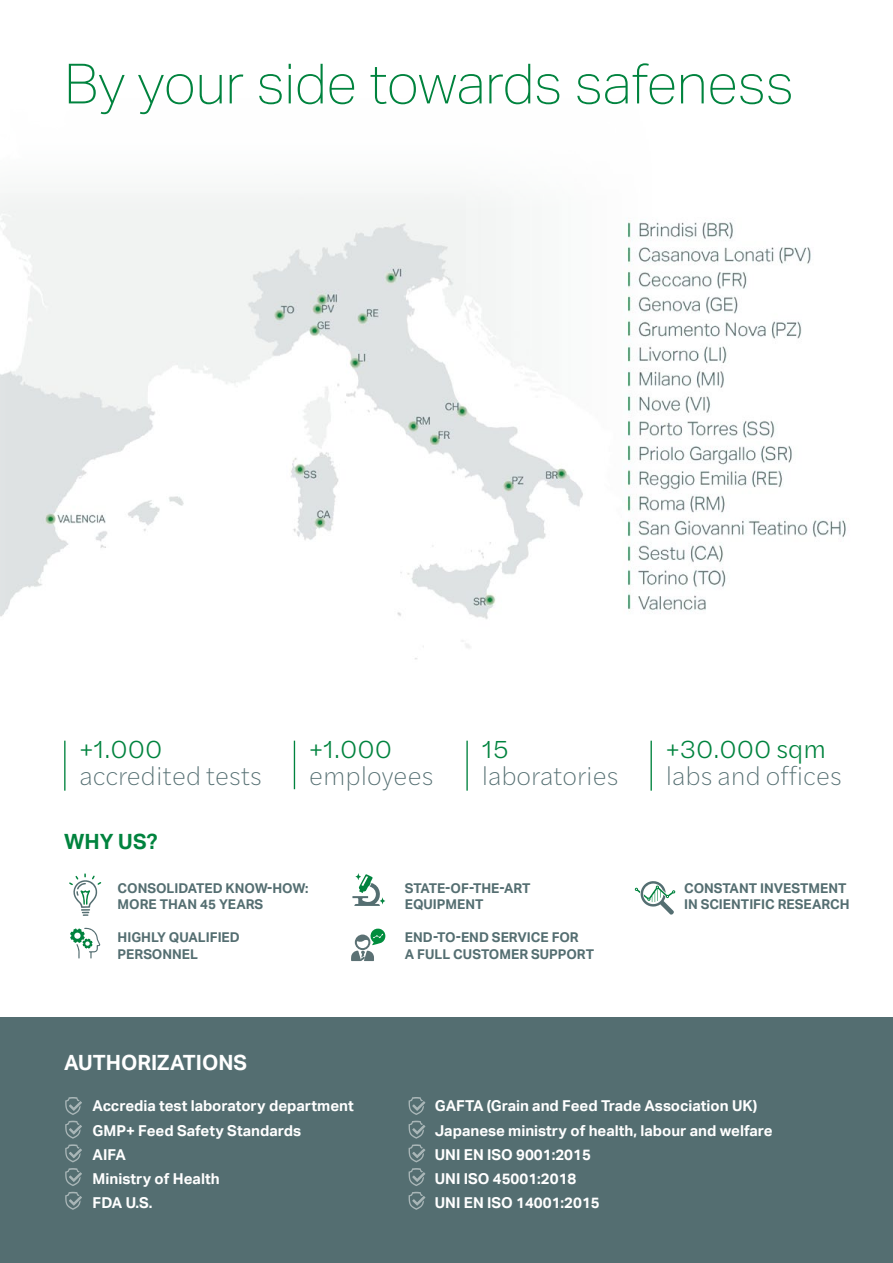
<style>
.page{position:relative;width:893px;height:1263px;background:#fff}
.page>*{position:absolute;margin:0;border:0;box-sizing:border-box;transform-origin:0 0}
.t1{font:100 55.5px "Aktiv Grotesk";color:#00833e}
.t2{font:200 25.95px "Halyard Text";color:#546e71}
.t3{font:300 25.95px "Halyard Text";color:#00833e}
.t4{font:700 21px "Aktiv Grotesk";color:#fff}
.t5{font:700 21px "Aktiv Grotesk";color:#00833e}
.t6{font:700 15px/24.2px "Aktiv Grotesk";color:#fff}
.t7{font:700 13.5px/16.2px "Aktiv Grotesk";color:#546e71}
</style>
<div class="page">
<img style="left:0;top:193px;width:846px;height:467px">
<div style="left:0;top:1018px;width:893px;height:245px;background:#546e71"></div>
<svg style="left:70px;top:928px;width:31px;height:30px"></svg>
<svg style="left:65px;top:1168px;width:17px;height:18px"></svg>
<svg style="left:409px;top:1168px;width:16px;height:18px"></svg>
<svg style="left:65px;top:1192px;width:17px;height:18px"></svg>
<svg style="left:409px;top:1192px;width:16px;height:18px"></svg>
<svg style="left:65px;top:1097px;width:17px;height:18px"></svg>
<svg style="left:409px;top:1097px;width:16px;height:18px"></svg>
<svg style="left:65px;top:1121px;width:17px;height:41px"></svg>
<svg style="left:409px;top:1121px;width:16px;height:41px"></svg>
<svg style="left:352px;top:873px;width:33px;height:33px"></svg>
<svg style="left:69px;top:873px;width:32px;height:43px"></svg>
<svg style="left:635px;top:881px;width:40px;height:34px"></svg>
<svg style="left:351px;top:928px;width:34px;height:33px"></svg>
<hr style="left:294px;top:741px;width:1px;height:48px;background:#00833e">
<hr style="left:64px;top:741px;width:2px;height:50px;background:#00833e">
<hr style="left:650px;top:741px;width:2px;height:50px;background:#00833e">
<hr style="left:466px;top:741px;width:2px;height:50px;background:#00833e">
<h1 class="t1" style="left:64px;top:53px;width:731px">By your side towards safeness</h1>
<h2 class="t3" style="left:79px;top:730px;width:84px">+1.000</h2>
<h2 class="t2" style="left:79px;top:758px;width:184px">accredited tests</h2>
<h2 class="t3" style="left:309px;top:730px;width:84px">+1.000</h2>
<h2 class="t2" style="left:309px;top:758px;width:126px">employees</h2>
<h2 class="t3" style="left:482px;top:730px;width:28px">15</h2>
<h2 class="t2" style="left:482px;top:758px;width:138px">laboratories</h2>
<h3 class="t5" style="left:64px;top:829px;width:95px">WHY US?</h3>
<p class="t7" style="left:118px;top:880px;width:192px">CONSOLIDATED KNOW-HOW:<br>MORE THAN 45 YEARS</p>
<p class="t7" style="left:118px;top:930px;width:124px">HIGHLY QUALIFIED<br>PERSONNEL</p>
<p class="t7" style="left:405px;top:880px;width:127px">STATE-OF-THE-ART<br>EQUIPMENT</p>
<p class="t7" style="left:405px;top:930px;width:191px">END-TO-END SERVICE FOR<br>A FULL CUSTOMER SUPPORT</p>
<h2 class="t3" style="left:666px;top:730px;width:162px">+30.000 sqm</h2>
<h2 class="t2" style="left:666px;top:758px;width:178px">labs and offices</h2>
<p class="t7" style="left:684px;top:880px;width:167px">CONSTANT INVESTMENT<br>IN SCIENTIFIC RESEARCH</p>
<h3 class="t4" style="left:64px;top:1050px;width:184px">AUTHORIZATIONS</h3>
<p class="t6" style="left:93px;top:1094px;width:263px">Accredia test laboratory department<br>GMP+ Feed Safety Standards<br>AIFA<br>Ministry of Health<br>FDA U.S.</p>
<p class="t6" style="left:435px;top:1094px;width:339px">GAFTA (Grain and Feed Trade Association UK)<br>Japanese ministry of health, labour and welfare<br>UNI EN ISO 9001:2015<br>UNI ISO 45001:2018<br>UNI EN ISO 14001:2015</p>
</div>
